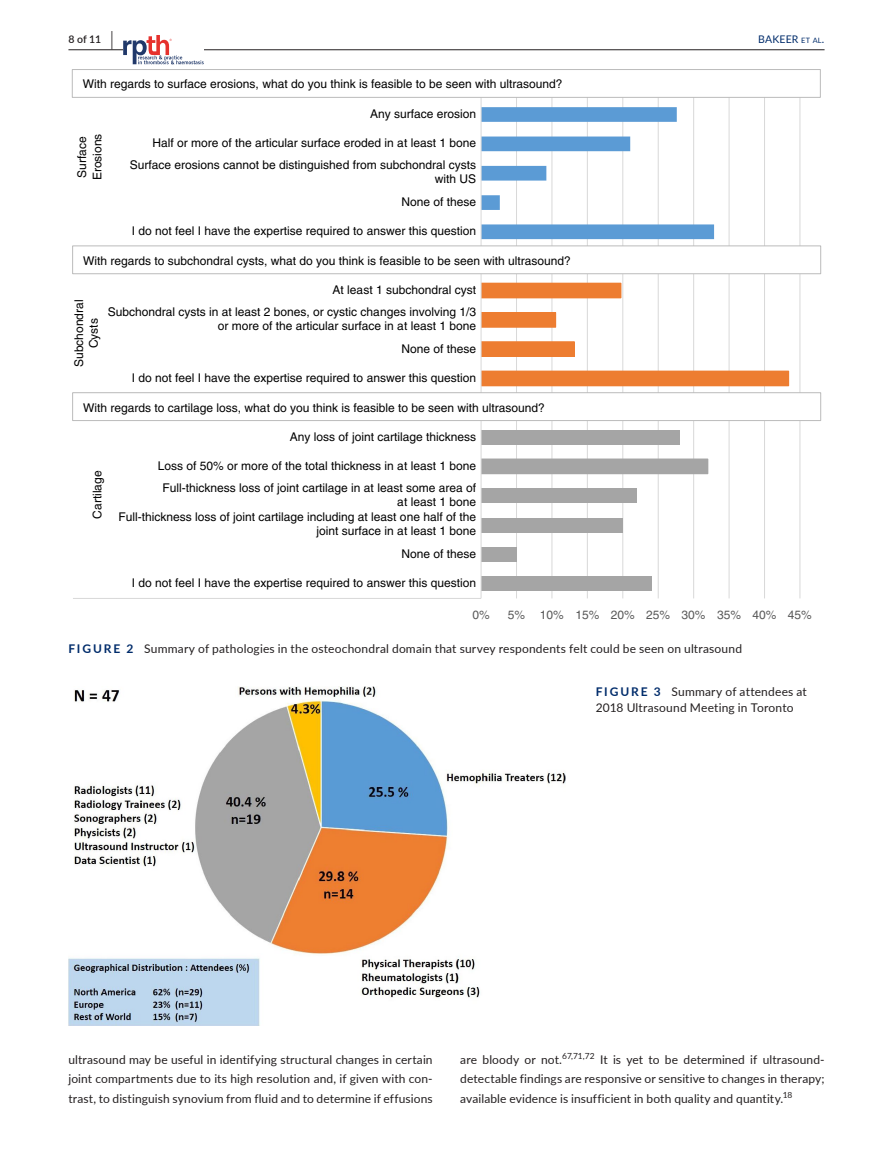
<style>
.page{position:relative;width:893px;height:1174px;background:#fff}
.page>*{position:absolute;margin:0;border:0;box-sizing:border-box;transform-origin:0 0}
.t1{font:12px/14.4px "Helvetica";color:#000;text-align:right}
.t2{font:12px/19.5px "Lato";letter-spacing:.01em;color:#231f20;text-align:justify}
.t3{font:12px "Helvetica";color:#595959}
.t4{font:10.5px "Lato";letter-spacing:.015em;color:#002c6b}
.t5{font:600 10.5px "Lato";color:#231f20}
.s1{font-size:19.5px}
.s2{font-size:7.35px}
.s3{font-weight:700;color:#002c6b}
</style>
<div class="page">
<hr style="left:68px;top:49px;width:756px;height:1px;background:#231f20">
<svg style="left:123px;top:35px;width:81px;height:29px"></svg>
<hr style="left:516px;top:71px;width:1px;height:527px;background:#d9d9d9">
<hr style="left:551px;top:71px;width:1px;height:527px;background:#d9d9d9">
<hr style="left:587px;top:71px;width:1px;height:527px;background:#d9d9d9">
<hr style="left:622px;top:71px;width:1px;height:527px;background:#d9d9d9">
<hr style="left:658px;top:71px;width:1px;height:527px;background:#d9d9d9">
<hr style="left:693px;top:71px;width:1px;height:527px;background:#d9d9d9">
<hr style="left:729px;top:71px;width:1px;height:527px;background:#d9d9d9">
<hr style="left:764px;top:71px;width:1px;height:527px;background:#d9d9d9">
<hr style="left:799px;top:71px;width:1px;height:527px;background:#d9d9d9">
<div style="left:481px;top:576px;width:170px;height:15px;background:#a5a5a5"></div>
<div style="left:481px;top:547px;width:35px;height:15px;background:#a5a5a5"></div>
<div style="left:481px;top:518px;width:142px;height:14px;background:#a5a5a5"></div>
<div style="left:481px;top:488px;width:156px;height:15px;background:#a5a5a5"></div>
<div style="left:481px;top:459px;width:227px;height:15px;background:#a5a5a5"></div>
<div style="left:481px;top:458px;width:227px;height:16px;border:1px solid #a5a5a5"></div>
<div style="left:481px;top:430px;width:198px;height:14px;background:#a5a5a5"></div>
<div style="left:481px;top:371px;width:308px;height:15px;background:#ed7d31"></div>
<div style="left:481px;top:370px;width:308px;height:16px;border:1px solid #ed7d31"></div>
<div style="left:481px;top:342px;width:93px;height:14px;background:#ed7d31"></div>
<div style="left:481px;top:341px;width:94px;height:16px;border:1px solid #ed7d31"></div>
<div style="left:481px;top:312px;width:75px;height:15px;background:#ed7d31"></div>
<div style="left:481px;top:312px;width:75px;height:16px;border:1px solid #ed7d31"></div>
<div style="left:481px;top:283px;width:140px;height:15px;background:#ed7d31"></div>
<svg style="left:482px;top:107px;width:232px;height:132px"></svg>
<hr style="left:481px;top:71px;width:1px;height:527px;background:#d9d9d9">
<hr style="left:117px;top:598px;width:364px;height:1px;background:#d9d9d9">
<hr style="left:73px;top:598px;width:44px;height:1px;background:#d9d9d9">
<div style="left:73px;top:393px;width:748px;height:27px;background:#fff"></div>
<div style="left:72px;top:392px;width:749px;height:29px;border:1px solid #bcbcbc"></div>
<div style="left:72px;top:70px;width:748px;height:27px;background:#fff"></div>
<div style="left:72px;top:69px;width:749px;height:29px;border:1px solid #bcbcbc"></div>
<div style="left:73px;top:246px;width:748px;height:28px;background:#fff"></div>
<div style="left:72px;top:245px;width:749px;height:29px;border:1px solid #bcbcbc"></div>
<img style="left:68px;top:686px;width:498px;height:339px">
<p class="t5" style="left:68px;top:31px;width:46px">8 of 11 <span class="s1">|</span></p>
<p class="t4" style="left:758px;top:31px;width:68px">BAKEER <span class="s2">et al</span>.</p>
<p class="t1" style="left:83px;top:77px;width:481px">With regards to surface erosions, what do you think is feasible to be seen with ultrasound?</p>
<p class="t1" style="left:74px;top:180px;width:48px;line-height:15.5px;text-align:left;rotate:-90deg">Surface<br>Erosions</p>
<p class="t1" style="left:370px;top:107px;width:108px">Any surface erosion</p>
<p class="t1" style="left:153px;top:136px;width:325px">Half or more of the articular surface eroded in at least 1 bone</p>
<p class="t1" style="left:130px;top:158px;width:348px">Surface erosions cannot be distinguished from subchondral cysts with US</p>
<p class="t1" style="left:401px;top:195px;width:76px">None of these</p>
<p class="t1" style="left:132px;top:224px;width:346px">I do not feel I have the expertise required to answer this question</p>
<p class="t1" style="left:83px;top:253px;width:489px">With regards to subchondral cysts, what do you think is feasible to be seen with ultrasound?</p>
<p class="t1" style="left:72px;top:367px;width:69px;text-align:center;rotate:-90deg">Subchondral<br>Cysts</p>
<p class="t1" style="left:333px;top:283px;width:145px">At least 1 subchondral cyst</p>
<p class="t1" style="left:108px;top:304px;width:370px">Subchondral cysts in at least 2 bones, or cystic changes involving 1/3 or more of the articular surface in at least 1 bone</p>
<p class="t1" style="left:401px;top:341px;width:76px">None of these</p>
<p class="t1" style="left:132px;top:371px;width:346px">I do not feel I have the expertise required to answer this question</p>
<p class="t1" style="left:83px;top:400px;width:463px">With regards to cartilage loss, what do you think is feasible to be seen with ultrasound?</p>
<p class="t1" style="left:90px;top:518px;width:50px;rotate:-90deg">Cartilage</p>
<p class="t1" style="left:290px;top:429px;width:188px">Any loss of joint cartilage thickness</p>
<p class="t1" style="left:158px;top:458px;width:320px">Loss of 50% or more of the total thickness in at least 1 bone</p>
<p class="t1" style="left:163px;top:480px;width:315px">Full-thickness loss of joint cartilage in at least some area of at least 1 bone</p>
<p class="t1" style="left:119px;top:509px;width:359px">Full-thickness loss of joint cartilage including at least one half of the joint surface in at least 1 bone</p>
<p class="t1" style="left:401px;top:546px;width:76px">None of these</p>
<p class="t1" style="left:132px;top:576px;width:346px">I do not feel I have the expertise required to answer this question</p>
<p class="t3" style="left:472px;top:607px;width:19px">0%</p>
<p class="t3" style="left:508px;top:607px;width:306px">5% 10% 15% 20% 25% 30% 35% 40% 45%</p>
<p class="t2" style="left:68px;top:639px;width:675px"><span class="s3">FIGURE 2</span> Summary of pathologies in the osteochondral domain that survey respondents felt could be seen on ultrasound</p>
<p class="t2" style="left:596px;top:682px;width:213px;line-height:16.5px"><span class="s3">FIGURE 3</span> Summary of attendees at<br>2018 Ultrasound Meeting in Toronto</p>
<p class="t2" style="left:68px;top:1049px;width:366px">ultrasound may be useful in identifying structural changes in certain joint compartments due to its high resolution and, if given with con&shy;trast, to distinguish synovium from fluid and to determine if effusions</p>
<p class="t2" style="left:460px;top:1049px;width:366px">are bloody or not.<sup>67,71,72</sup> It is yet to be determined if ultrasound&shy;detectable findings are responsive or sensitive to changes in therapy; available evidence is insufficient in both quality and quantity.<sup>18</sup></p>
</div>
